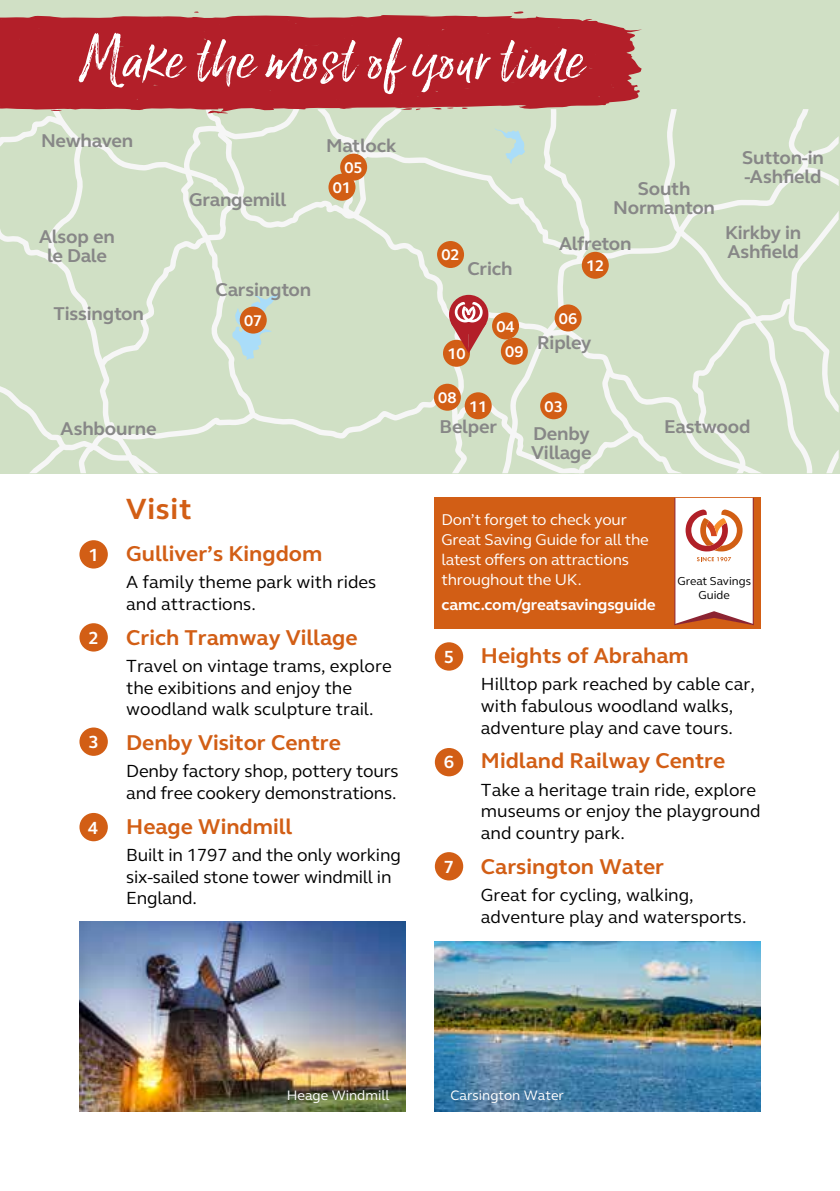
<style>
.page{position:relative;width:840px;height:1191px;background:#fff}
.page>*{position:absolute;margin:0;border:0;box-sizing:border-box;transform-origin:0 0}
.t1{font:68px "Lucky Fellas Win";letter-spacing:.025em;color:#fff}
.t2{font:700 30px "FS Elliot";letter-spacing:.025em;color:#d25e15}
.t3{font:700 22px "FS Elliot";color:#d25e15}
.t4{font:700 19px/19px "FS Elliot";letter-spacing:-.01em;color:#878787}
.t5{font:18px/21.6px "FS Elliot";color:#000}
.t6{font:700 18px "FS Elliot";color:#fff}
.t7{font:16px/20px "FS Elliot";letter-spacing:-.01em;color:#fff}
.t8{font:700 16px "FS Elliot";letter-spacing:-.01em;color:#fff}
.t9{font:700 15.8px "FS Elliot";color:#fff}
.t10{font:14px "FS Elliot";color:#fff}
.t11{font:11.8px/13.4px "FS Elliot";color:#000;text-align:center}
</style>
<div class="page">
<div style="left:0;top:0;width:839px;height:473px;background:#d0e0c5"></div>
<img style="left:434px;top:941px;width:326px;height:170px">
<div style="left:79px;top:623px;width:29px;height:28px;background:#d25e15;border-radius:50%"></div>
<div style="left:79px;top:727px;width:29px;height:29px;background:#d25e15;border-radius:50%"></div>
<div style="left:79px;top:813px;width:29px;height:28px;background:#d25e15;border-radius:50%"></div>
<div style="left:79px;top:540px;width:29px;height:28px;background:#d25e15;border-radius:50%"></div>
<div style="left:434px;top:748px;width:29px;height:28px;background:#d25e15;border-radius:50%"></div>
<div style="left:434px;top:852px;width:29px;height:28px;background:#d25e15;border-radius:50%"></div>
<div style="left:434px;top:642px;width:29px;height:28px;background:#d25e15;border-radius:50%"></div>
<img style="left:79px;top:921px;width:326px;height:190px">
<svg style="left:512px;top:11px;width:11px;height:3px"></svg>
<div style="left:0;top:15px;width:642px;height:92px;background:#b31f29"></div>
<svg style="left:0;top:107px;width:838px;height:366px"></svg>
<div style="left:434px;top:498px;width:326px;height:131px;background:#d25e15"></div>
<svg style="left:674px;top:498px;width:78px;height:127px;background:#f0d7d0"></svg>
<hr style="left:752px;top:498px;width:1px;height:127px;background:#8c2432">
<h1 class="t1" style="left:79px;top:16px;width:504px">Make the most of your time</h1>
<p class="t4" style="left:41px;top:130px;width:94px">Newhaven</p>
<p class="t4" style="left:39px;top:227px;width:77px;text-align:center">Alsop en le Dale</p>
<p class="t4" style="left:53px;top:303px;width:92px">Tissington</p>
<p class="t4" style="left:189px;top:189px;width:98px">Grangemill</p>
<p class="t4" style="left:326px;top:136px;width:71px">Matlock</p>
<p class="t9" style="left:344px;top:157px;width:20px">05</p>
<p class="t9" style="left:332px;top:177px;width:20px">01</p>
<p class="t4" style="left:215px;top:280px;width:97px">Carsington</p>
<p class="t9" style="left:244px;top:310px;width:20px">07</p>
<p class="t9" style="left:441px;top:244px;width:20px">02</p>
<p class="t4" style="left:467px;top:259px;width:47px">Crich</p>
<p class="t9" style="left:496px;top:316px;width:20px">04</p>
<p class="t9" style="left:447px;top:343px;width:20px">10</p>
<p class="t9" style="left:438px;top:387px;width:20px">08</p>
<p class="t9" style="left:469px;top:396px;width:20px">11</p>
<p class="t9" style="left:505px;top:341px;width:20px">09</p>
<p class="t4" style="left:612px;top:178px;width:103px;text-align:center">South<br>Normanton</p>
<p class="t4" style="left:559px;top:234px;width:74px">Alfreton</p>
<p class="t9" style="left:585px;top:255px;width:20px">12</p>
<p class="t4" style="left:741px;top:148px;width:83px">Sutton-in -Ashfield</p>
<p class="t4" style="left:724px;top:223px;width:78px">Kirkby in<br>Ashfield</p>
<p class="t9" style="left:558px;top:308px;width:20px">06</p>
<p class="t4" style="left:537px;top:333px;width:56px">Ripley</p>
<p class="t9" style="left:544px;top:396px;width:20px">03</p>
<p class="t4" style="left:61px;top:418px;width:97px">Ashbourne</p>
<p class="t6" style="left:88px;top:543px;width:12px">1</p>
<p class="t6" style="left:88px;top:626px;width:12px">2</p>
<p class="t6" style="left:88px;top:730px;width:12px">3</p>
<p class="t6" style="left:88px;top:815px;width:12px">4</p>
<h2 class="t2" style="left:126px;top:488px;width:67px">Visit</h2>
<p class="t3" style="left:126px;top:539px;width:197px">Gulliver’s Kingdom</p>
<p class="t5" style="left:126px;top:571px;width:251px">A family theme park with rides and attractions.</p>
<p class="t3" style="left:126px;top:622px;width:233px">Crich Tramway Village</p>
<p class="t5" style="left:126px;top:654px;width:267px">Travel on vintage trams, explore the exibitions and enjoy the woodland walk sculpture trail.</p>
<p class="t3" style="left:126px;top:728px;width:216px">Denby Visitor Centre</p>
<p class="t5" style="left:126px;top:760px;width:274px">Denby factory shop, pottery tours and free cookery demonstrations.</p>
<p class="t3" style="left:126px;top:811px;width:167px">Heage Windmill</p>
<p class="t5" style="left:126px;top:844px;width:276px">Built in 1797 and the only working six-sailed stone tower windmill in<br>England.</p>
<p class="t4" style="left:439px;top:417px;width:59px">Belper</p>
<p class="t4" style="left:531px;top:423px;width:62px">Denby<br>Village</p>
<p class="t4" style="left:663px;top:417px;width:88px">Eastwood</p>
<p class="t7" style="left:441px;top:509px;width:209px">Don’t forget to check your<br>Great Saving Guide for all the latest offers on attractions throughout the UK.</p>
<p class="t8" style="left:441px;top:594px;width:216px">camc.com/greatsavingsguide</p>
<p class="t11" style="left:677px;top:574px;width:75px">Great Savings<br>Guide</p>
<p class="t6" style="left:443px;top:644px;width:12px">5</p>
<p class="t6" style="left:443px;top:750px;width:12px">6</p>
<p class="t6" style="left:443px;top:855px;width:12px">7</p>
<p class="t3" style="left:480px;top:641px;width:209px">Heights of Abraham</p>
<p class="t5" style="left:480px;top:673px;width:275px">Hilltop park reached by cable car, with fabulous woodland walks, adventure play and cave tours.</p>
<p class="t3" style="left:480px;top:746px;width:246px">Midland Railway Centre</p>
<p class="t5" style="left:480px;top:778px;width:281px">Take a heritage train ride, explore museums or enjoy the playground and country park.</p>
<p class="t3" style="left:480px;top:851px;width:184px">Carsington Water</p>
<p class="t5" style="left:480px;top:883px;width:267px">Great for cycling, walking, adventure play and watersports.</p>
<p class="t10" style="left:287px;top:1086px;width:104px">Heage Windmill</p>
<p class="t10" style="left:450px;top:1086px;width:115px">Carsington Water</p>
</div>
